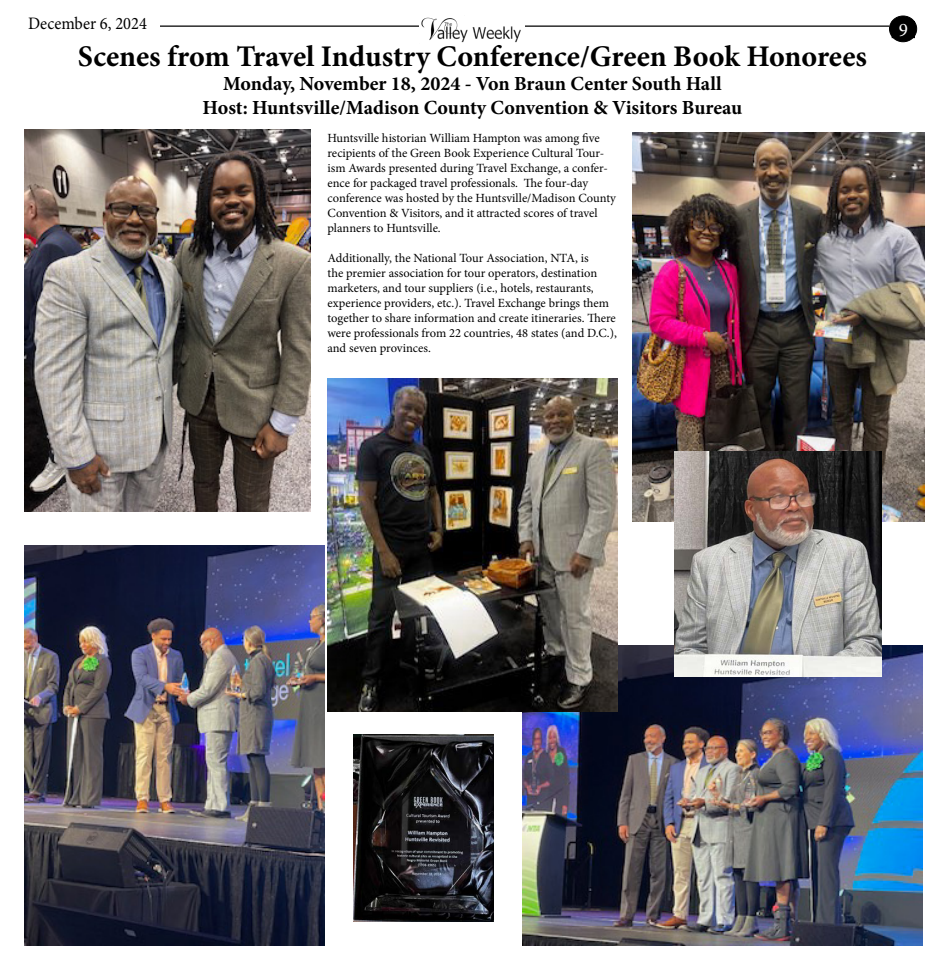
<style>
.page{position:relative;width:945px;height:968px;background:#fff}
.page>*{position:absolute;margin:0;border:0;box-sizing:border-box;transform-origin:0 0}
.t1{font:700 30px "Minion Pro";letter-spacing:-.005em;color:#000}
.t2{font:700 20px/24px "Minion Pro";letter-spacing:-.005em;color:#000;text-align:center}
.t3{font:19.12px "Minion Pro";color:#fff}
.t4{font:17.5px "Minion Pro";color:#000;scale:.94 1}
.t5{font:12.5px/15px "Minion Pro";letter-spacing:-.005em;color:#000}
</style>
<div class="page">
<hr style="left:160px;top:26px;width:729px;height:1px;background:#000">
<div style="left:890px;top:16px;width:27px;height:26px;background:#000;border-radius:50%"></div>
<div style="left:889px;top:16px;width:28px;height:26px;border:1px solid #000;border-radius:50%"></div>
<img style="left:420px;top:17px;width:105px;height:26px">
<img style="left:24px;top:545px;width:300px;height:400px">
<img style="left:632px;top:133px;width:292px;height:388px">
<img style="left:24px;top:129px;width:287px;height:382px">
<img style="left:522px;top:645px;width:400px;height:300px">
<img style="left:328px;top:378px;width:290px;height:334px">
<img style="left:675px;top:451px;width:207px;height:225px">
<img style="left:353px;top:734px;width:141px;height:187px">
<h3 class="t4" style="left:28px;top:11px;width:128px">December 6, 2024</h3>
<h1 class="t1" style="left:78px;top:35px;width:791px">Scenes from Travel Industry Conference/Green Book Honorees</h1>
<h2 class="t2" style="left:203px;top:71px;width:541px">Monday, November 18, 2024 - Von Braun Center South Hall<br>Host: Huntsville/Madison County Convention &amp; Visitors Bureau</h2>
<p class="t5" style="left:328px;top:130px;width:290px">Huntsville historian William Hampton was among five recipients of the Green Book Experience Cultural Tour&shy;ism Awards presented during Travel Exchange, a confer&shy;ence for packaged travel professionals. The four-day conference was hosted by the Huntsville/Madison County Convention &amp; Visitors, and it attracted scores of travel planners to Huntsville.</p>
<p class="t5" style="left:328px;top:250px;width:291px">Additionally, the National Tour Association, NTA, is<br>the premier association for tour operators, destination marketers, and tour suppliers (i.e., hotels, restaurants, experience providers, etc.). Travel Exchange brings them together to share information and create itineraries. There were professionals from 22 countries, 48 states (and D.C.), and seven provinces.</p>
<h3 class="t3" style="left:899px;top:17px;width:11px">9</h3>
</div>
